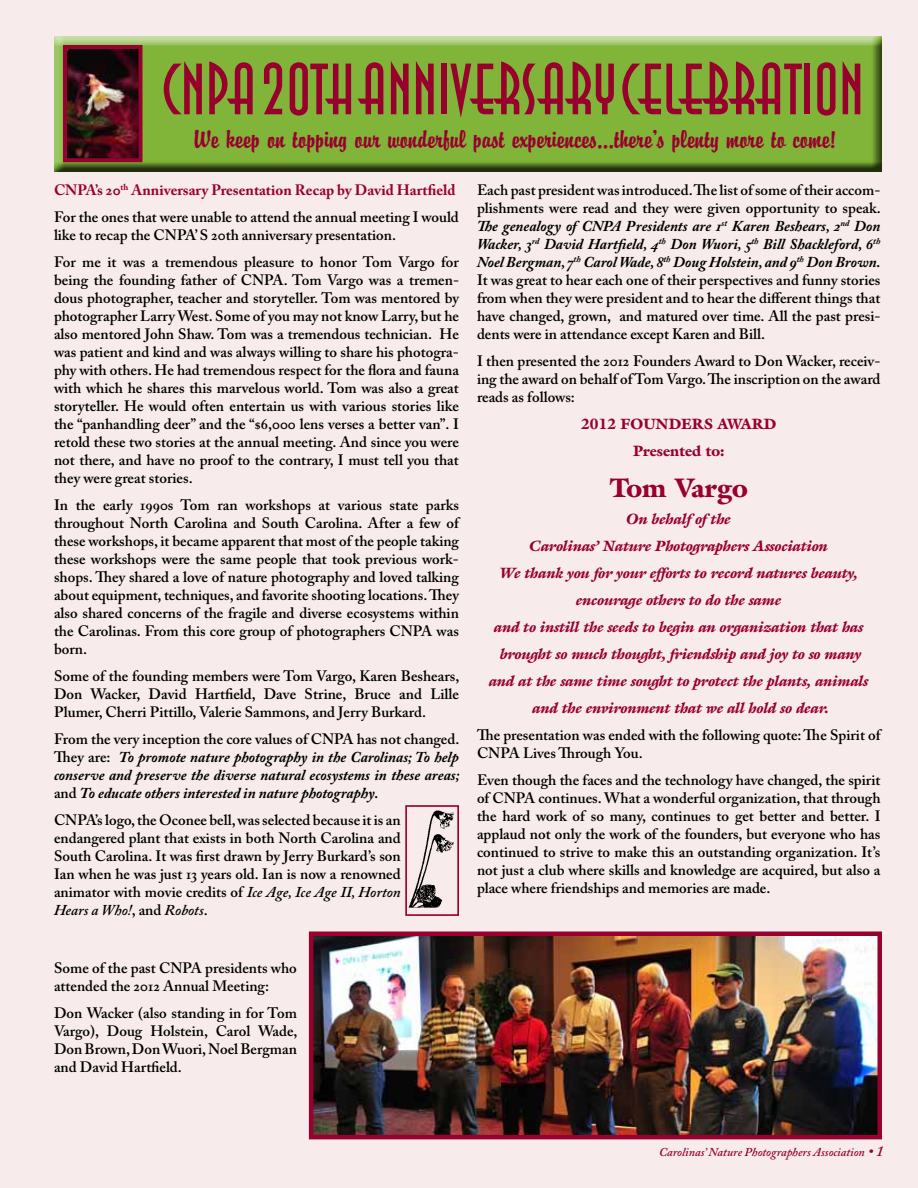
<style>
.page{position:relative;width:918px;height:1188px;background:#f7eceb}
.page>*{position:absolute;margin:0;border:0;box-sizing:border-box;transform-origin:0 0}
.t1{font:72px "Anna";letter-spacing:-.005em;color:#98002e}
.t2{font:27px "Brody D";color:#98002e}
.t3{font:900 27px "Galliard";color:#98002e}
.t4{font:600 15px/18px "Adobe Caslon Pro";color:#000;text-align:justify}
.t5{font:italic 900 15px/27px "Galliard";color:#98002e;text-align:center}
.t6{font:italic 700 15px/18px "Adobe Caslon Pro";color:#000;text-align:justify}
.t7{font:900 15px/27px "Galliard";color:#98002e;text-align:center}
.t8{font:italic 600 12px "Adobe Caslon Pro";color:#98002e}
.s1{font-weight:700;color:#98002e}
.s2{font-weight:600;font-style:normal}
.s3{font-style:italic}
.s4{font-weight:700;font-style:italic}
.s5{font-size:15px}
</style>
<div class="page">
<img style="left:314px;top:937px;width:563px;height:197px">
<div style="left:309px;top:932px;width:573px;height:207px;border:4px solid #98002e"></div>
<div style="left:52px;top:36px;width:832px;height:136px;background:#000;opacity:.75"></div>
<img style="left:68px;top:50px;width:70px;height:107px">
<div style="left:63px;top:45px;width:80px;height:117px;border:4px solid #98002e"></div>
<img style="left:408px;top:810px;width:46px;height:98px">
<div style="left:405px;top:805px;width:54px;height:111px;border:2px solid #98002e"></div>
<h1 class="t1" style="left:162px;top:53px;width:704px">CNPA 20TH ANNIVERSARY CELEBRATION</h1>
<h2 class="t2" style="left:193px;top:125px;width:645px">We keep on topping our wonderful past experiences…there’s plenty more to come!</h2>
<p class="t4" style="left:54px;top:176px;width:406px;line-height:27px"><span class="s1">CNPA’s 20</span><sup>th</sup> <span class="s1">Anniversary Presentation Recap by David Hartfield<br></span>For the ones that were unable to attend the annual meeting I would</p>
<p class="t4" style="left:54px;top:221px;width:406px;line-height:27px">like to recap the CNPA’ S 20th anniversary presentation.<br>For me it was a tremendous pleasure to honor Tom Vargo for</p>
<p class="t4" style="left:54px;top:270px;width:407px">being the founding father of CNPA. Tom Vargo was a tremen&shy;dous photographer, teacher and storyteller. Tom was mentored by photographer Larry West. Some of you may not know Larry, but he also mentored John Shaw. Tom was a tremendous technician. He was patient and kind and was always willing to share his photogra&shy;phy with others. He had tremendous respect for the flora and fauna with which he shares this marvelous world. Tom was also a great storyteller. He would often entertain us with various stories like the “panhandling deer” and the “$6,000 lens verses a better van”. I retold these two stories at the annual meeting. And since you were not there, and have no proof to the contrary, I must tell you that they were great stories.</p>
<p class="t4" style="left:54px;top:495px;width:407px">In the early 1990s Tom ran workshops at various state parks throughout North Carolina and South Carolina. After a few of these workshops, it became apparent that most of the people taking these workshops were the same people that took previous work&shy;shops. They shared a love of nature photography and loved talking about equipment, techniques, and favorite shooting locations. They also shared concerns of the fragile and diverse ecosystems within the Carolinas. From this core group of photographers CNPA was born.</p>
<p class="t4" style="left:54px;top:666px;width:407px">Some of the founding members were Tom Vargo, Karen Beshears, Don Wacker, David Hartfield, Dave Strine, Bruce and Lille Plumer, Cherri Pittillo, Valerie Sammons, and Jerry Burkard.</p>
<p class="t6" style="left:54px;top:729px;width:407px"><span class="s2">From the very inception the core values of CNPA has not changed.<br>They are:</span> To promote nature photography in the Carolinas; To help conserve and preserve the diverse natural ecosystems in these areas; <span class="s2">and</span> To educate others interested in nature photography.</p>
<p class="t4" style="left:54px;top:810px;width:348px">CNPA’s logo, the Oconee bell, was selected because it is an endangered plant that exists in both North Carolina and South Carolina. It was first drawn by Jerry Burkard’s son Ian when he was just 13 years old. Ian is now a renowned animator with movie credits of <span class="s3">Ice Age, Ice Age II, Horton Hears a Who!</span>, and <span class="s3">Robots</span>.</p>
<p class="t4" style="left:477px;top:180px;width:405px">Each past president was introduced. The list of some of their accom&shy;plishments were read and they were given opportunity to speak.<br><span class="s4">The genealogy of CNPA Presidents are 1</span><sup>st</sup> <span class="s4">Karen Beshears, 2</span><sup>nd</sup> <span class="s4">Don Wacker, 3</span><sup>rd</sup> <span class="s4">David Hartfield, 4</span><sup>th</sup> <span class="s4">Don Wuori, 5</span><sup>th</sup> <span class="s4">Bill Shackleford, 6</span><sup>th </sup><span class="s4">Noel Bergman, 7</span><sup>th</sup> <span class="s4">Carol Wade, 8</span><sup>th</sup> <span class="s4">Doug Holstein, and 9</span><sup>th</sup> <span class="s4">Don Brown.<br></span>It was great to hear each one of their perspectives and funny stories from when they were president and to hear the different things that have changed, grown, and matured over time. All the past presi&shy;dents were in attendance except Karen and Bill.</p>
<p class="t4" style="left:477px;top:351px;width:405px">I then presented the 2012 Founders Award to Don Wacker, receiv&shy;ing the award on behalf of Tom Vargo. The inscription on the award reads as follows:</p>
<p class="t7" style="left:581px;top:410px;width:197px">2012 FOUNDERS AWARD<br>Presented to:</p>
<h2 class="t3" style="left:610px;top:471px;width:140px">Tom Vargo</h2>
<p class="t5" style="left:489px;top:505px;width:381px">On behalf of the<br>Carolinas’ Nature Photographers Association<br>We thank you for your efforts to record natures beauty, encourage others to do the same<br>and to instill the seeds to begin an organization that has brought so much thought, friendship and joy to so many and at the same time sought to protect the plants, animals and the environment that we all hold so dear.</p>
<p class="t4" style="left:477px;top:726px;width:405px">The presentation was ended with the following quote: The Spirit of<br>CNPA Lives Through You.</p>
<p class="t4" style="left:477px;top:771px;width:405px">Even though the faces and the technology have changed, the spirit of CNPA continues. What a wonderful organization, that through the hard work of so many, continues to get better and better. I applaud not only the work of the founders, but everyone who has continued to strive to make this an outstanding organization. It’s not just a club where skills and knowledge are acquired, but also a place where friendships and memories are made.</p>
<p class="t4" style="left:54px;top:958px;width:244px">Some of the past CNPA presidents who attended the 2012 Annual Meeting:</p>
<p class="t4" style="left:54px;top:1003px;width:245px">Don Wacker (also standing in for Tom Vargo), Doug Holstein, Carol Wade, Don Brown, Don Wuori, Noel Bergman and David Hartfield.</p>
<p class="t8" style="left:659px;top:1145px;width:226px">Carolinas’ Nature Photographers Association <span class="s5">• 1</span></p>
</div>
